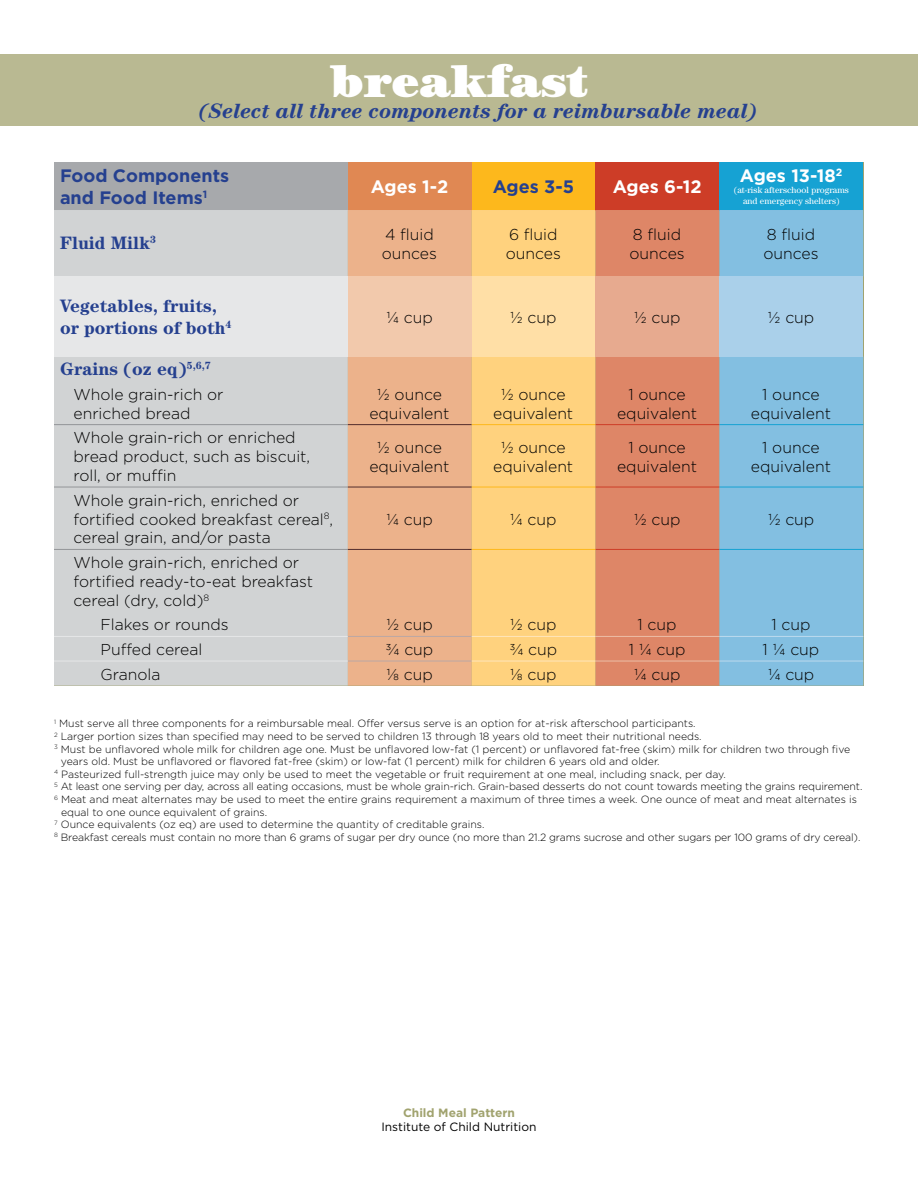
<style>
.page{position:relative;width:918px;height:1188px;background:#fff}
.page>*{position:absolute;margin:0;border:0;box-sizing:border-box;transform-origin:0 0}
.t1{font:900 46.5px "Century";color:#fff}
.t2{font:italic 700 21px "Century Std";color:#25408f}
.t3{font:700 18px/21.6px "Century Std";color:#25408f}
.t4{font:700 18px/21.6px "Gotham";color:#25408f}
.t5{font:700 18px "Gotham";color:#fff}
.t6{font:300 15.75px/18.9px "Gotham";color:#000}
.t7{font:12px "Gotham";color:#000}
.t8{font:700 12px "Gotham";color:#a1a36f}
.t9{font:300 10.5px "Gotham";color:#000}
.t10{font:9px/10.8px "Century Std";color:#fff;text-align:center}
</style>
<div class="page">
<div style="left:54px;top:162px;width:294px;height:48px;background:#a7a9ac"></div>
<div style="left:348px;top:162px;width:124px;height:48px;background:#e08853"></div>
<div style="left:472px;top:162px;width:124px;height:48px;background:#fdb81c"></div>
<div style="left:596px;top:162px;width:123px;height:48px;background:#cd3d27"></div>
<div style="left:719px;top:162px;width:144px;height:48px;background:#16a2d3"></div>
<div style="left:54px;top:210px;width:294px;height:476px;background:#d1d3d4"></div>
<div style="left:348px;top:210px;width:124px;height:476px;background:#ecb28b"></div>
<div style="left:472px;top:210px;width:124px;height:476px;background:#ffd27e"></div>
<div style="left:596px;top:210px;width:123px;height:476px;background:#de8667"></div>
<div style="left:719px;top:210px;width:144px;height:476px;background:#83bfe1"></div>
<div style="left:54px;top:276px;width:294px;height:81px;background:#e6e7e8"></div>
<div style="left:348px;top:276px;width:124px;height:81px;background:#f2c9ac"></div>
<div style="left:472px;top:276px;width:124px;height:81px;background:#ffdfa6"></div>
<div style="left:596px;top:276px;width:123px;height:81px;background:#e7aa8f"></div>
<div style="left:719px;top:276px;width:144px;height:81px;background:#aad0ea"></div>
<hr style="left:54px;top:424px;width:294px;height:1px;background:#939598">
<hr style="left:54px;top:487px;width:294px;height:1px;background:#939598">
<hr style="left:54px;top:549px;width:294px;height:1px;background:#939598">
<hr style="left:54px;top:636px;width:294px;height:1px;background:#e6e7e8">
<hr style="left:54px;top:661px;width:294px;height:1px;background:#e6e7e8">
<hr style="left:348px;top:424px;width:124px;height:1px;background:#522c2c">
<hr style="left:348px;top:487px;width:124px;height:1px;background:#522c2c">
<hr style="left:348px;top:549px;width:124px;height:1px;background:#522c2c">
<hr style="left:348px;top:636px;width:124px;height:1px;background:#bba8a5">
<hr style="left:348px;top:661px;width:124px;height:1px;background:#bba8a5">
<hr style="left:472px;top:424px;width:124px;height:1px;background:#fdb81c">
<hr style="left:472px;top:487px;width:124px;height:1px;background:#fdb81c">
<hr style="left:472px;top:549px;width:124px;height:1px;background:#fdb81c">
<hr style="left:472px;top:636px;width:124px;height:1px;background:#ffe6bb">
<hr style="left:472px;top:661px;width:124px;height:1px;background:#ffe6bb">
<hr style="left:596px;top:424px;width:123px;height:1px;background:#cd3d27">
<hr style="left:596px;top:487px;width:123px;height:1px;background:#cd3d27">
<hr style="left:596px;top:549px;width:123px;height:1px;background:#cd3d27">
<hr style="left:596px;top:636px;width:123px;height:1px;background:#ecbda7">
<hr style="left:596px;top:661px;width:123px;height:1px;background:#ecbda7">
<hr style="left:719px;top:424px;width:144px;height:1px;background:#16a2d3">
<hr style="left:719px;top:487px;width:144px;height:1px;background:#16a2d3">
<hr style="left:719px;top:549px;width:144px;height:1px;background:#16a2d3">
<hr style="left:719px;top:636px;width:144px;height:1px;background:#bddaee">
<hr style="left:719px;top:661px;width:144px;height:1px;background:#bddaee">
<div style="left:0;top:54px;width:918px;height:71px;background:#b9b992"></div>
<h1 class="t1" style="left:330px;top:53px;width:259px">breakfast</h1>
<h2 class="t2" style="left:199px;top:99px;width:560px">(Select all three components for a reimbursable meal)</h2>
<h3 class="t4" style="left:60px;top:165px;width:171px">Food Components and Food Items<sup>1</sup></h3>
<h3 class="t5" style="left:371px;top:175px;width:79px">Ages 1-2</h3>
<h3 class="t4" style="left:493px;top:176px;width:83px">Ages 3-5</h3>
<h3 class="t5" style="left:613px;top:175px;width:90px">Ages 6-12</h3>
<h3 class="t5" style="left:740px;top:164px;width:104px">Ages 13-18<sup>2</sup></h3>
<p class="t10" style="left:734px;top:185px;width:117px">(at-risk afterschool programs and emergency shelters)</p>
<h3 class="t3" style="left:60px;top:232px;width:98px">Fluid Milk<sup>3</sup></h3>
<h3 class="t6" style="left:382px;top:225px;width:57px">4 fluid ounces</h3>
<h3 class="t6" style="left:506px;top:225px;width:57px">6 fluid ounces</h3>
<h3 class="t6" style="left:630px;top:225px;width:57px">8 fluid ounces</h3>
<h3 class="t6" style="left:763px;top:225px;width:57px">8 fluid ounces</h3>
<h3 class="t3" style="left:60px;top:295px;width:173px">Vegetables, fruits, or portions of both<sup>4</sup></h3>
<h3 class="t6" style="left:386px;top:307px;width:48px">¼ cup</h3>
<h3 class="t6" style="left:510px;top:307px;width:48px">½ cup</h3>
<h3 class="t6" style="left:634px;top:307px;width:48px">½ cup</h3>
<h3 class="t6" style="left:768px;top:307px;width:48px">½ cup</h3>
<h3 class="t3" style="left:60px;top:358px;width:152px">Grains (oz eq)<sup>5,6,7</sup></h3>
<h3 class="t6" style="left:74px;top:384px;width:152px">Whole grain-rich or enriched bread</h3>
<h3 class="t6" style="left:369px;top:384px;width:82px;text-align:center">½ ounce equivalent</h3>
<h3 class="t6" style="left:493px;top:384px;width:82px;text-align:center">½ ounce equivalent</h3>
<h3 class="t6" style="left:617px;top:384px;width:82px;text-align:center">1 ounce equivalent</h3>
<h3 class="t6" style="left:751px;top:384px;width:82px;text-align:center">1 ounce equivalent</h3>
<h3 class="t6" style="left:74px;top:428px;width:238px">Whole grain-rich or enriched bread product, such as biscuit, roll, or muffin</h3>
<h3 class="t6" style="left:369px;top:437px;width:82px;text-align:center">½ ounce equivalent</h3>
<h3 class="t6" style="left:493px;top:437px;width:82px;text-align:center">½ ounce equivalent</h3>
<h3 class="t6" style="left:617px;top:437px;width:82px;text-align:center">1 ounce equivalent</h3>
<h3 class="t6" style="left:751px;top:437px;width:82px;text-align:center">1 ounce equivalent</h3>
<h3 class="t6" style="left:74px;top:490px;width:261px">Whole grain-rich, enriched or fortified cooked breakfast cereal<sup>8</sup>, cereal grain, and/or pasta</h3>
<h3 class="t6" style="left:386px;top:509px;width:48px">¼ cup</h3>
<h3 class="t6" style="left:510px;top:509px;width:48px">¼ cup</h3>
<h3 class="t6" style="left:634px;top:509px;width:48px">½ cup</h3>
<h3 class="t6" style="left:768px;top:509px;width:48px">½ cup</h3>
<h3 class="t6" style="left:74px;top:553px;width:241px">Whole grain-rich, enriched or fortified ready-to-eat breakfast cereal (dry, cold)<sup>8</sup></h3>
<h3 class="t6" style="left:100px;top:615px;width:130px">Flakes or rounds</h3>
<h3 class="t6" style="left:386px;top:615px;width:48px">½ cup</h3>
<h3 class="t6" style="left:510px;top:615px;width:48px">½ cup</h3>
<h3 class="t6" style="left:638px;top:615px;width:40px">1 cup</h3>
<h3 class="t6" style="left:772px;top:615px;width:40px">1 cup</h3>
<h3 class="t6" style="left:100px;top:640px;width:103px">Puffed cereal</h3>
<h3 class="t6" style="left:385px;top:640px;width:49px">¾ cup</h3>
<h3 class="t6" style="left:509px;top:640px;width:49px">¾ cup</h3>
<h3 class="t6" style="left:629px;top:640px;width:58px">1 ¼ cup</h3>
<h3 class="t6" style="left:763px;top:640px;width:58px">1 ¼ cup</h3>
<h3 class="t6" style="left:101px;top:664px;width:61px">Granola</h3>
<h3 class="t6" style="left:386px;top:664px;width:48px">⅛ cup</h3>
<h3 class="t6" style="left:510px;top:664px;width:48px">⅛ cup</h3>
<h3 class="t6" style="left:634px;top:664px;width:48px">¼ cup</h3>
<h3 class="t6" style="left:768px;top:664px;width:48px">¼ cup</h3>
<p class="t9" style="left:54px;top:717px;width:643px"><sup>1</sup> Must serve all three components for a reimbursable meal. Offer versus serve is an option for at-risk afterschool participants.</p>
<p class="t9" style="left:54px;top:730px;width:649px"><sup>2</sup> Larger portion sizes than specified may need to be served to children 13 through 18 years old to meet their nutritional needs.</p>
<p class="t9" style="left:54px;top:742px;width:798px"><sup>3</sup> Must be unflavored whole milk for children age one. Must be unflavored low-fat (1 percent) or unflavored fat-free (skim) milk for children two through five</p>
<p class="t9" style="left:61px;top:755px;width:600px">years old. Must be unflavored or flavored fat-free (skim) or low-fat (1 percent) milk for children 6 years old and older.</p>
<p class="t9" style="left:54px;top:768px;width:673px"><sup>4</sup> Pasteurized full-strength juice may only be used to meet the vegetable or fruit requirement at one meal, including snack, per day.</p>
<p class="t9" style="left:54px;top:780px;width:810px"><sup>5</sup> At least one serving per day, across all eating occasions, must be whole grain-rich. Grain-based desserts do not count towards meeting the grains requirement.</p>
<p class="t9" style="left:54px;top:793px;width:804px"><sup>6</sup> Meat and meat alternates may be used to meet the entire grains requirement a maximum of three times a week. One ounce of meat and meat alternates is</p>
<p class="t9" style="left:61px;top:805px;width:208px">equal to one ounce equivalent of grains.</p>
<p class="t9" style="left:54px;top:818px;width:432px"><sup>7</sup> Ounce equivalents (oz eq) are used to determine the quantity of creditable grains.</p>
<p class="t9" style="left:54px;top:831px;width:808px"><sup>8</sup> Breakfast cereals must contain no more than 6 grams of sugar per dry ounce (no more than 21.2 grams sucrose and other sugars per 100 grams of dry cereal).</p>
<p class="t8" style="left:403px;top:1104px;width:113px">Child Meal Pattern</p>
<p class="t7" style="left:381px;top:1119px;width:157px">Institute of Child Nutrition</p>
</div>
